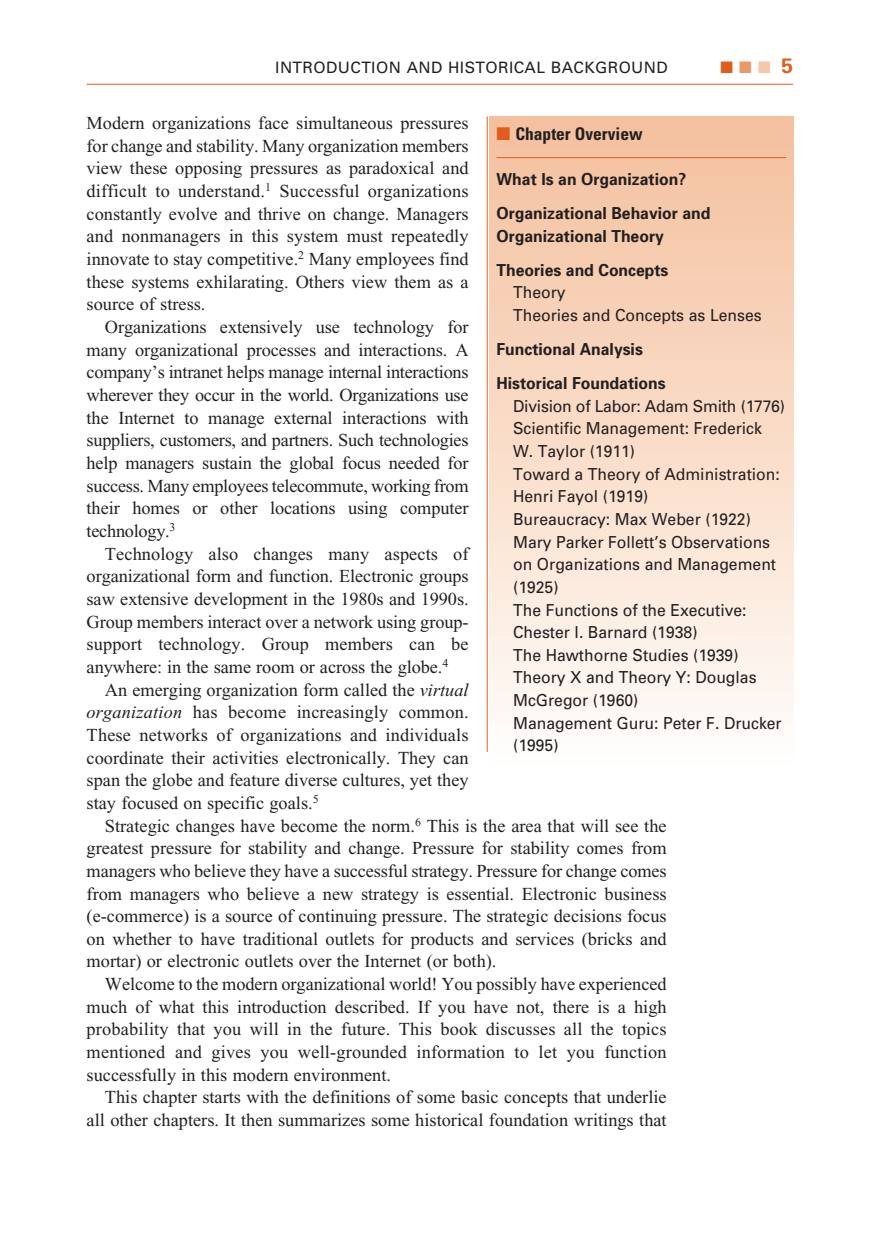
<style>
.page{position:relative;width:883px;height:1260px;background:#fff}
.page>*{position:absolute;margin:0;border:0;box-sizing:border-box;transform-origin:0 0}
.t1{font:700 21px "Univers";color:#df5e1e}
.t2{font:18.38px/22.6px "Times New Roman";color:#231f20;text-align:justify}
.t3{font:700 condensed 17.5px "Univers";color:#231f20}
.t4{font:16.62px/22.6px "Univers";color:#231f20;scale:.95 1}
.t5{font:700 16.62px/33.9px "Univers";color:#231f20;scale:.95 1}
.t6{font:15.75px "Univers";letter-spacing:.025em;color:#231f20}
.s1{color:#eb9868}
.s2{color:#f6c8aa}
.s3{font-style:italic}
.s4{color:#df5e1e}
</style>
<div class="page">
<hr style="left:87px;top:84px;width:705px;height:1px;background:#df5e1e">
<div style="left:489px;top:116px;width:303px;height:648px;background:linear-gradient(to bottom,#f4be9b,#fffcfa)"></div>
<hr style="left:496px;top:157px;width:289px;height:1px;background:#df5e1e">
<hr style="left:486px;top:116px;width:1px;height:636px;background:#df5e1e">
<p class="t6" style="left:275px;top:62px;width:394px">INTRODUCTION AND HISTORICAL BACKGROUND</p>
<p class="t1" style="left:720px;top:58px;width:74px">■ <span class="s1">■</span><span class="s2">■</span> 5</p>
<p class="t2" style="left:87px;top:113px;width:383px">Modern organizations face simultaneous pressures for change and stability. Many organization members view these opposing pressures as paradoxical and difficult to understand.<sup>1</sup> Successful organizations constantly evolve and thrive on change. Managers and non managers in this system must repeatedly innovate to stay competitive.<sup>2</sup> Many employees find these systems exhilarating. Others view them as a source of stress.</p>
<p class="t2" style="left:87px;top:317px;width:383px;text-indent:18px">Organizations extensively use technology for many organizational processes and interactions. A company’s intranet helps manage internal interactions wherever they occur in the world. Organizations use the Internet to manage external interactions with suppliers, customers, and partners. Such technologies help managers sustain the global focus needed for success. Many employees telecommute, working from their homes or other locations using computer technology.<sup>3</sup></p>
<p class="t2" style="left:87px;top:544px;width:383px;text-indent:18px">Technology also changes many aspects of organizational form and function. Electronic groups saw extensive development in the 1980s and 1990s.<br>Group members interact over a network using group&shy;support technology. Group members can be anywhere: in the same room or across the globe.<sup>4</sup></p>
<p class="t2" style="left:87px;top:680px;width:383px;text-indent:18px">An emerging organization form called the <span class="s3">virtual organization</span> has become increasingly common.<br>These networks of organizations and individuals coordinate their activities electronically. They can span the globe and feature diverse cultures, yet they stay focused on specific goals.<sup>5</sup></p>
<p class="t2" style="left:87px;top:816px;width:581px;text-indent:18px">Strategic changes have become the norm.<sup>6</sup> This is the area that will see the greatest pressure for stability and change. Pressure for stability comes from managers who believe they have a successful strategy. Pressure for change comes from managers who believe a new strategy is essential. Electronic business (e-commerce) is a source of continuing pressure. The strategic decisions focus on whether to have traditional outlets for products and services (bricks and mortar) or electronic outlets over the Internet (or both).</p>
<p class="t2" style="left:87px;top:974px;width:581px;text-indent:18px">Welcome to the modern organizational world! You possibly have experienced much of what this introduction described. If you have not, there is a high probability that you will in the future. This book discusses all the topics mentioned and gives you well-grounded information to let you function successfully in this modern environment.</p>
<p class="t2" style="left:87px;top:1088px;width:581px;text-align:right">This chapter starts with the definitions of some basic concepts that underlie all other chapters. It then summarizes some historical foundation writings that</p>
<p class="t3" style="left:496px;top:127px;width:147px"><span class="s4">■</span> Chapter Overview</p>
<p class="t5" style="left:496px;top:164px;width:226px">What Is an Organization?<br>Organizational Behavior and</p>
<p class="t5" style="left:496px;top:220px;width:182px">Organizational Theory<br>Theories and Concepts</p>
<p class="t4" style="left:513px;top:283px;width:263px">Theory<br>Theories and Concepts as Lenses</p>
<p class="t5" style="left:496px;top:334px;width:179px">Functional Analysis<br>Historical Foundations</p>
<p class="t4" style="left:513px;top:396px;width:287px">Division of Labor: Adam Smith (1776)<br>Scientific Management: Frederick<br>W. Taylor (1911)<br>Toward a Theory of Administration:<br>Henri Fayol (1919)<br>Bureaucracy: Max Weber (1922)<br>Mary Parker Follett’s Observations on Organizations and Management (1925)<br>The Functions of the Executive:<br>Chester I. Barnard (1938)<br>The Hawthorne Studies (1939)<br>Theory X and Theory Y: Douglas<br>McGregor (1960)<br>Management Guru: Peter F. Drucker (1995)</p>
</div>
